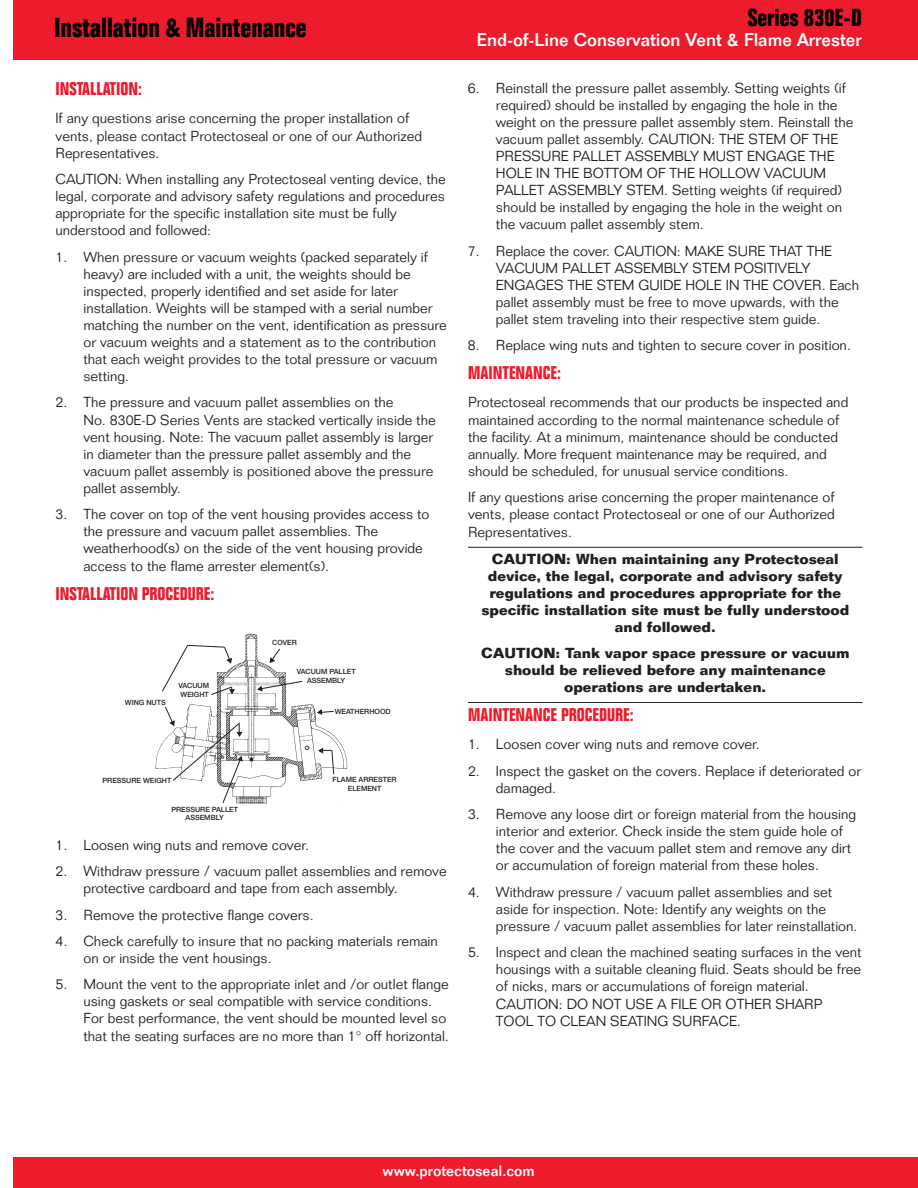
<style>
.page{position:relative;width:918px;height:1188px;background:#fff}
.page>*{position:absolute;margin:0;border:0;box-sizing:border-box;transform-origin:0 0}
.t1{font:700 condensed 27px "Folio Std";color:#000}
.t2{font:700 condensed 24px "Folio Std";color:#000}
.t3{font:700 condensed 18px "Folio Std";color:#ee1b2c}
.t4{font:500 18px "Folio Std";color:#fff}
.t5{font:500 15px "Folio Std";color:#fff}
.t6{font:300 14.25px/17.1px "Folio Std";color:#231f20}
.t7{font:700 14.25px/17.1px "Folio Std";color:#231f20;text-align:center}
.t8{font:500 7.2px/8.7px "Helvetica Neue";color:#231f20;text-align:center}
</style>
<div class="page">
<div style="left:13px;top:0;width:905px;height:60px;background:#ee1b2c"></div>
<div style="left:13px;top:1157px;width:905px;height:31px;background:#ee1b2c"></div>
<hr style="left:468px;top:547px;width:395px;height:1px;background:#231f20">
<hr style="left:468px;top:702px;width:395px;height:1px;background:#231f20">
<img style="left:155px;top:620px;width:207px;height:200px">
<svg style="left:165px;top:706px;width:77px;height:97px"></svg>
<svg style="left:318px;top:748px;width:16px;height:26px"></svg>
<svg style="left:317px;top:709px;width:17px;height:6px"></svg>
<svg style="left:257px;top:681px;width:46px;height:10px"></svg>
<svg style="left:162px;top:645px;width:73px;height:50px"></svg>
<svg style="left:270px;top:649px;width:10px;height:14px"></svg>
<h1 class="t1" style="left:54px;top:17px;width:254px">Installation &amp; Maintenance</h1>
<h2 class="t2" style="left:748px;top:9px;width:115px">Series 830E-D</h2>
<p class="t4" style="left:477px;top:33px;width:386px">End-of-Line Conservation Vent &amp; Flame Arrester</p>
<p class="t3" style="left:56px;top:82px;width:88px">INSTALLATION:</p>
<p class="t6" style="left:55px;top:112px;width:368px">If any questions arise concerning the proper installation of vents, please contact Protectoseal or one of our Authorized<br>Representatives.</p>
<p class="t6" style="left:55px;top:172px;width:392px">CAUTION: When installing any Protectoseal venting device, the legal, corporate and advisory safety regulations and procedures appropriate for the specific installation site must be fully understood and followed:</p>
<p class="t6" style="left:83px;top:250px;width:365px;text-indent:-28px">1. When pressure or vacuum weights (packed separately if heavy) are included with a unit, the weights should be inspected, properly identified and set aside for later installation. Weights will be stamped with a serial number matching the number on the vent, identification as pressure or vacuum weights and a statement as to the contribution that each weight provides to the total pressure or vacuum setting.</p>
<p class="t6" style="left:83px;top:396px;width:354px;text-indent:-28px">2. The pressure and vacuum pallet assemblies on the<br>No. 830E-D Series Vents are stacked vertically inside the vent housing. Note: The vacuum pallet assembly is larger in diameter than the pressure pallet assembly and the vacuum pallet assembly is positioned above the pressure pallet assembly.</p>
<p class="t6" style="left:83px;top:507px;width:348px;text-indent:-28px">3. The cover on top of the vent housing provides access to the pressure and vacuum pallet assemblies. The weatherhood(s) on the side of the vent housing provide access to the flame arrester element(s).</p>
<p class="t3" style="left:56px;top:587px;width:160px">INSTALLATION PROCEDURE:</p>
<p class="t8" style="left:125px;top:699px;width:42px">WING NUTS</p>
<p class="t8" style="left:178px;top:682px;width:32px">VACUUM<br>WEIGHT</p>
<p class="t8" style="left:102px;top:777px;width:70px">PRESSURE WEIGHT</p>
<p class="t8" style="left:171px;top:805px;width:68px">PRESSURE PALLET<br>ASSEMBLY</p>
<p class="t8" style="left:272px;top:639px;width:26px">COVER</p>
<p class="t8" style="left:297px;top:668px;width:60px">VACUUM PALLET<br>ASSEMBLY</p>
<p class="t8" style="left:335px;top:708px;width:57px">WEATHERHOOD</p>
<p class="t8" style="left:333px;top:776px;width:66px">FLAME ARRESTER<br>ELEMENT</p>
<p class="t6" style="left:56px;top:838px;width:255px">1. Loosen wing nuts and remove cover.</p>
<p class="t6" style="left:83px;top:864px;width:365px;text-indent:-28px">2. Withdraw pressure / vacuum pallet assemblies and remove protective cardboard and tape from each assembly.</p>
<p class="t6" style="left:56px;top:908px;width:260px">3. Remove the protective flange covers.</p>
<p class="t6" style="left:83px;top:934px;width:356px;text-indent:-28px">4. Check carefully to insure that no packing materials remain on or inside the vent housings.</p>
<p class="t6" style="left:83px;top:977px;width:367px;text-indent:-28px">5. Mount the vent to the appropriate inlet and /or outlet flange using gaskets or seal compatible with service conditions.<br>For best performance, the vent should be mounted level so that the seating surfaces are no more than 1° off horizontal.</p>
<p class="t6" style="left:496px;top:81px;width:359px;text-indent:-28px">6. Reinstall the pressure pallet assembly. Setting weights (if required) should be installed by engaging the hole in the weight on the pressure pallet assembly stem. Reinstall the vacuum pallet assembly. CAUTION: THE STEM OF THE PRESSURE PALLET ASSEMBLY MUST ENGAGE THE HOLE IN THE BOTTOM OF THE HOLLOW VACUUM PALLET ASSEMBLY STEM. Setting weights (if required) should be installed by engaging the hole in the weight on the vacuum pallet assembly stem.</p>
<p class="t6" style="left:496px;top:244px;width:365px;text-indent:-28px">7. Replace the cover. CAUTION: MAKE SURE THAT THE VACUUM PALLET ASSEMBLY STEM POSITIVELY ENGAGES THE STEM GUIDE HOLE IN THE COVER. Each pallet assembly must be free to move upwards, with the pallet stem traveling into their respective stem guide.</p>
<p class="t6" style="left:468px;top:339px;width:385px">8. Replace wing nuts and tighten to secure cover in position.</p>
<p class="t3" style="left:468px;top:367px;width:95px">MAINTENANCE:</p>
<p class="t6" style="left:468px;top:396px;width:382px">Protectoseal recommends that our products be inspected and maintained according to the normal maintenance schedule of the facility. At a minimum, maintenance should be conducted annually. More frequent maintenance may be required, and should be scheduled, for unusual service conditions.</p>
<p class="t6" style="left:468px;top:490px;width:368px;text-align:justify">If any questions arise concerning the proper maintenance of vents, please contact Protectoseal or one of our Authorized Representatives.</p>
<p class="t7" style="left:481px;top:551px;width:369px">CAUTION: When maintaining any Protectoseal device, the legal, corporate and advisory safety regulations and procedures appropriate for the specific installation site must be fully understood and followed.</p>
<p class="t7" style="left:481px;top:646px;width:370px">CAUTION: Tank vapor space pressure or vacuum should be relieved before any maintenance operations are undertaken.</p>
<p class="t3" style="left:468px;top:709px;width:167px">MAINTENANCE PROCEDURE:</p>
<p class="t6" style="left:468px;top:738px;width:293px">1. Loosen cover wing nuts and remove cover.</p>
<p class="t6" style="left:496px;top:764px;width:367px;text-indent:-28px">2. Inspect the gasket on the covers. Replace if deteriorated or damaged.</p>
<p class="t6" style="left:496px;top:807px;width:362px;text-indent:-28px">3. Remove any loose dirt or foreign material from the housing interior and exterior. Check inside the stem guide hole of the cover and the vacuum pallet stem and remove any dirt or accumulation of foreign material from these holes.</p>
<p class="t6" style="left:496px;top:885px;width:363px;text-indent:-28px">4. Withdraw pressure / vacuum pallet assemblies and set aside for inspection. Note: Identify any weights on the pressure / vacuum pallet assemblies for later reinstallation.</p>
<p class="t6" style="left:496px;top:945px;width:367px;text-indent:-28px">5. Inspect and clean the machined seating surfaces in the vent housings with a suitable cleaning fluid. Seats should be free of nicks, mars or accumulations of foreign material.<br>CAUTION: DO NOT USE A FILE OR OTHER SHARP TOOL TO CLEAN SEATING SURFACE.</p>
<p class="t5" style="left:383px;top:1165px;width:154px">www.protectoseal.com</p>
</div>
